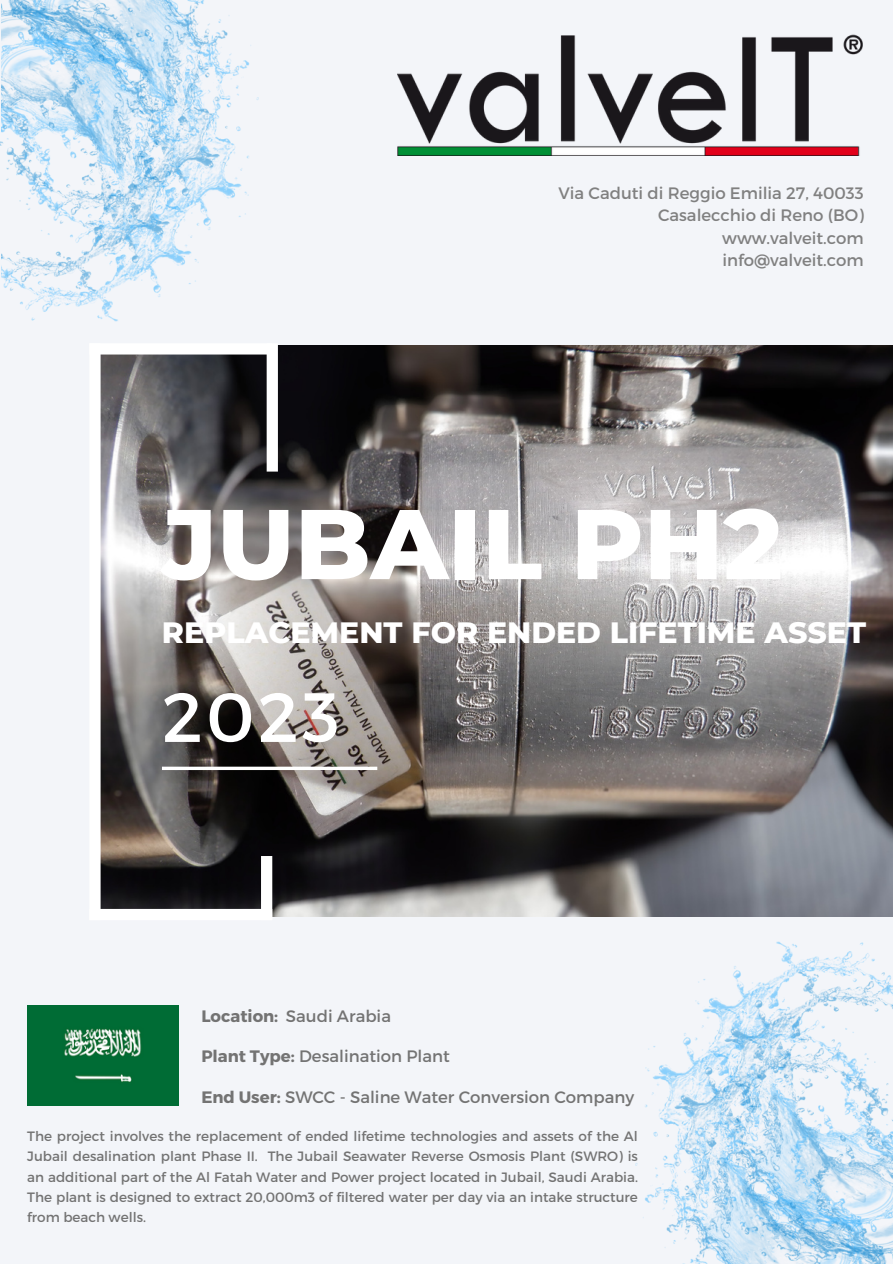
<style>
.page{position:relative;width:893px;height:1264px;background:#fff}
.page>*{position:absolute;margin:0;border:0;box-sizing:border-box;transform-origin:0 0}
.t1{font:800 98.85px "Montserrat";color:#fff}
.t2{font:69.45px "Montserrat";color:#fff}
.t3{font:800 30px "Montserrat";color:#fff}
.t4{font:16.5px "Montserrat";color:#737373}
.t5{font:16.5px/22.5px "Montserrat";color:#808080;text-align:right}
.t6{font:13.5px/20.2px "Montserrat";color:#737373;text-align:justify}
.s1{font-weight:700}
</style>
<div class="page">
<div style="left:0;top:0;width:892px;height:1263px;background:#f3f5f9"></div>
<img style="left:101px;top:346px;width:791px;height:570px">
<svg style="left:162px;top:766px;width:215px;height:4px"></svg>
<div style="left:266px;top:343px;width:12px;height:128px;background:#fff"></div>
<div style="left:89px;top:343px;width:183px;height:11px;background:#fff"></div>
<div style="left:89px;top:343px;width:12px;height:577px;background:#fff"></div>
<div style="left:89px;top:908px;width:183px;height:12px;background:#fff"></div>
<div style="left:261px;top:856px;width:11px;height:64px;background:#fff"></div>
<img style="left:397px;top:34px;width:466px;height:121px">
<img style="left:2px;top:254px;width:197px;height:68px">
<img style="left:0;top:0;width:259px;height:254px">
<img style="left:695px;top:941px;width:197px;height:67px">
<img style="left:635px;top:1008px;width:257px;height:255px">
<img style="left:27px;top:1005px;width:151px;height:100px">
<p class="t5" style="left:558px;top:181px;width:307px">Via Caduti di Reggio Emilia 27, 40033<br>Casalecchio di Reno (BO)</p>
<p class="t5" style="left:722px;top:226px;width:143px">www.valveit.com</p>
<p class="t5" style="left:722px;top:248px;width:143px">info@valveit.com</p>
<p class="t1" style="left:162px;top:483px;width:622px">JUBAIL PH2</p>
<p class="t3" style="left:162px;top:614px;width:705px">REPLACEMENT FOR ENDED LIFETIME ASSET</p>
<p class="t2" style="left:162px;top:672px;width:179px">2023</p>
<p class="t4" style="left:201px;top:1005px;width:191px"><span class="s1">Location:</span> Saudi Arabia</p>
<p class="t4" style="left:201px;top:1045px;width:250px"><span class="s1">Plant Type:</span> Desalination Plant</p>
<p class="t4" style="left:201px;top:1086px;width:434px"><span class="s1">End User:</span> SWCC - Saline Water Conversion Company</p>
<p class="t6" style="left:27px;top:1125px;width:612px">The project involves the replacement of ended lifetime technologies and assets of the Al Jubail desalination plant Phase II. The Jubail Seawater Reverse Osmosis Plant (SWRO) is an additional part of the Al Fatah Water and Power project located in Jubail, Saudi Arabia.<br>The plant is designed to extract 20,000m3 of filtered water per day via an intake structure from beach wells.</p>
</div>
